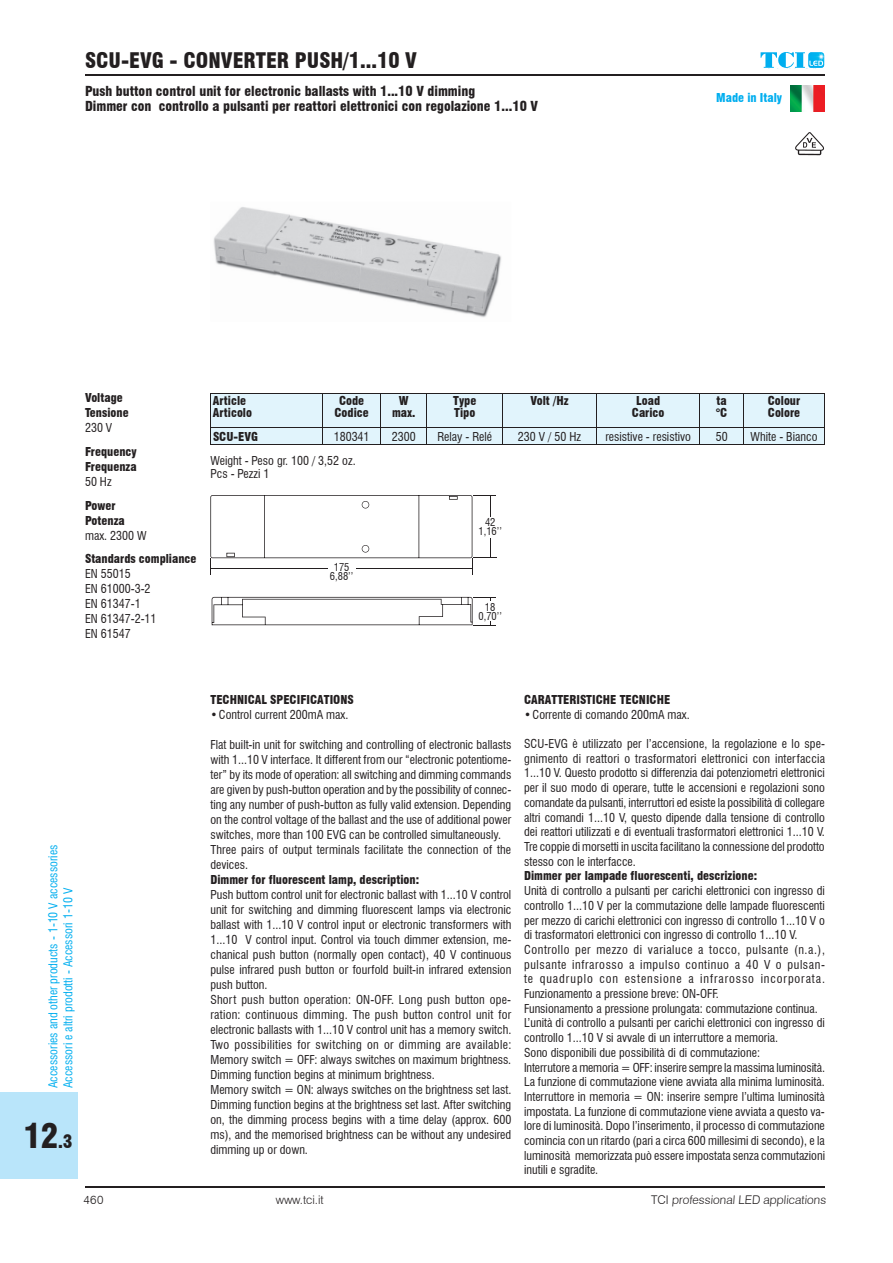
<style>
.page{position:relative;width:893px;height:1263px;background:#fff}
.page>*{position:absolute;margin:0;border:0;box-sizing:border-box;transform-origin:0 0}
.t1{font:900 condensed 33px "Swiss 721 BT";color:#231f20}
.t2{font:900 condensed 21px "Swiss 721 BT";color:#231f20}
.t3{font:900 condensed 13.5px/15px "Swiss 721 BT";color:#231f20}
.t4{font:condensed 12px/15px "Swiss 721 BT";color:#231f20}
.t5{font:900 condensed 12px/12px "Swiss 721 BT";color:#231f20}
.t6{font:condensed 12px/15px "Swiss 721 BT";color:#00aeef}
.t7{font:300 12px "Swiss 721 BT";color:#231f20}
.t8{font:900 condensed 12px "Swiss 721 BT";color:#00aeef}
.t9{font:condensed 10.5px/9px "Swiss 721 BT";color:#231f20;text-align:center}
.s1{font-size:18px}
</style>
<div class="page">
<hr style="left:85px;top:1186px;width:740px;height:2px;background:#231f20">
<hr style="left:85px;top:74px;width:740px;height:2px;background:#231f20">
<img style="left:823px;top:53px;width:1px;height:14px">
<svg style="left:761px;top:52px;width:62px;height:16px"></svg>
<div style="left:0;top:1092px;width:77px;height:87px;background:#b9e5fa"></div>
<img style="left:790px;top:85px;width:35px;height:26px">
<hr style="left:210px;top:393px;width:113px;height:1px;background:#231f20">
<hr style="left:323px;top:393px;width:58px;height:1px;background:#231f20">
<hr style="left:381px;top:393px;width:46px;height:1px;background:#231f20">
<hr style="left:427px;top:393px;width:76px;height:1px;background:#231f20">
<hr style="left:503px;top:393px;width:93px;height:1px;background:#231f20">
<hr style="left:596px;top:393px;width:104px;height:1px;background:#231f20">
<hr style="left:700px;top:393px;width:44px;height:1px;background:#231f20">
<hr style="left:744px;top:393px;width:81px;height:1px;background:#231f20">
<div style="left:210px;top:394px;width:615px;height:50px;background:#e1f4fc"></div>
<hr style="left:210px;top:427px;width:113px;height:1px;background:#231f20">
<hr style="left:323px;top:427px;width:58px;height:1px;background:#231f20">
<hr style="left:381px;top:427px;width:46px;height:1px;background:#231f20">
<hr style="left:427px;top:427px;width:76px;height:1px;background:#231f20">
<hr style="left:503px;top:427px;width:93px;height:1px;background:#231f20">
<hr style="left:596px;top:427px;width:104px;height:1px;background:#231f20">
<hr style="left:700px;top:427px;width:44px;height:1px;background:#231f20">
<hr style="left:210px;top:444px;width:113px;height:1px;background:#231f20">
<hr style="left:323px;top:444px;width:58px;height:1px;background:#231f20">
<hr style="left:381px;top:444px;width:46px;height:1px;background:#231f20">
<hr style="left:427px;top:444px;width:76px;height:1px;background:#231f20">
<hr style="left:503px;top:444px;width:93px;height:1px;background:#231f20">
<hr style="left:596px;top:444px;width:104px;height:1px;background:#231f20">
<hr style="left:700px;top:444px;width:44px;height:1px;background:#231f20">
<hr style="left:744px;top:427px;width:80px;height:1px;background:#231f20">
<hr style="left:744px;top:444px;width:81px;height:1px;background:#231f20">
<img style="left:795px;top:132px;width:29px;height:23px">
<img style="left:213px;top:207px;width:145px;height:85px">
<img style="left:358px;top:227px;width:143px;height:91px">
<svg style="left:210px;top:495px;width:286px;height:80px"></svg>
<svg style="left:212px;top:597px;width:284px;height:29px"></svg>
<h2 class="t2" style="left:85px;top:48px;width:333px">SCU-EVG - CONVERTER PUSH/1...10 V</h2>
<p class="t3" style="left:85px;top:83px;width:454px">Push button control unit for electronic ballasts with 1...10 V dimming<br>Dimmer con controllo a pulsanti per reattori elettronici con regolazione 1...10 V</p>
<p class="t8" style="left:716px;top:91px;width:68px">Made in Italy</p>
<p class="t5" style="left:85px;top:391px;width:45px;line-height:15px">Voltage<br>Tensione</p>
<p class="t4" style="left:85px;top:421px;width:29px">230 V</p>
<p class="t5" style="left:85px;top:444px;width:53px;line-height:15px">Frequency<br>Frequenza</p>
<p class="t4" style="left:85px;top:474px;width:28px">50 Hz</p>
<p class="t5" style="left:85px;top:498px;width:41px;line-height:15px">Power<br>Potenza</p>
<p class="t4" style="left:85px;top:528px;width:63px">max. 2300 W</p>
<p class="t5" style="left:85px;top:553px;width:113px">Standards compliance</p>
<p class="t4" style="left:85px;top:566px;width:73px">EN 55015<br>EN 61000-3-2<br>EN 61347-1<br>EN 61347-2-11<br>EN 61547</p>
<p class="t5" style="left:213px;top:395px;width:41px">Article<br>Articolo</p>
<p class="t5" style="left:334px;top:395px;width:36px;text-align:center">Code<br>Codice</p>
<p class="t5" style="left:392px;top:395px;width:25px;text-align:center">W max.</p>
<p class="t5" style="left:453px;top:395px;width:25px">Type<br>Tipo</p>
<p class="t5" style="left:530px;top:395px;width:39px">Volt /Hz</p>
<p class="t5" style="left:632px;top:395px;width:34px;text-align:center">Load<br>Carico</p>
<p class="t5" style="left:716px;top:395px;width:13px">ta °C</p>
<p class="t5" style="left:768px;top:395px;width:34px">Colour<br>Colore</p>
<p class="t5" style="left:213px;top:430px;width:47px">SCU-EVG</p>
<p class="t4" style="left:334px;top:429px;width:37px">180341</p>
<p class="t4" style="left:392px;top:429px;width:25px">2300</p>
<p class="t4" style="left:437px;top:429px;width:56px">Relay - Relé</p>
<p class="t4" style="left:518px;top:429px;width:65px">230 V / 50 Hz</p>
<p class="t4" style="left:605px;top:429px;width:87px">resistive - resistivo</p>
<p class="t4" style="left:716px;top:429px;width:13px">50</p>
<p class="t4" style="left:751px;top:429px;width:68px">White - Bianco</p>
<p class="t4" style="left:210px;top:454px;width:147px;line-height:13.5px">Weight - Peso gr. 100 / 3,52 oz.<br>Pcs - Pezzi 1</p>
<p class="t9" style="left:330px;top:563px;width:25px">175<br>6,88’’</p>
<p class="t9" style="left:478px;top:518px;width:25px">42<br>1,16’’</p>
<p class="t9" style="left:478px;top:602px;width:25px">18<br>0,70’’</p>
<p class="t6" style="left:46px;top:1088px;width:245px;rotate:-90deg">Accessories and other products - 1-10 V accessories<br>Accessori e altri prodotti - Accessori 1-10 V</p>
<h1 class="t1" style="left:24px;top:1116px;width:51px">12<span class="s1">.3</span></h1>
<p class="t5" style="left:210px;top:694px;width:145px">TECHNICAL SPECIFICATIONS</p>
<p class="t4" style="left:210px;top:707px;width:139px">• Control current 200mA max.</p>
<p class="t4" style="left:210px;top:737px;width:302px">Flat built-in unit for switching and controlling of electronic ballasts with 1...10 V interface. It different from our “electronic potentiome&shy;ter” by its mode of operation: all switching and dimming commands are given by push-button operation and by the possibility of connec&shy;ting any number of push-button as fully valid extension. Depending on the control voltage of the ballast and the use of additional power switches, more than 100 EVG can be controlled simultaneously.<br>Three pairs of output terminals facilitate the connection of the devices.</p>
<p class="t5" style="left:210px;top:874px;width:210px">Dimmer for fluorescent lamp, description:</p>
<p class="t4" style="left:210px;top:887px;width:302px">Push buttom control unit for electronic ballast with 1...10 V control unit for switching and dimming fluorescent lamps via electronic ballast with 1...10 V control input or electronic transformers with 1...10 V control input. Control via touch dimmer extension, me&shy;chanical push button (normally open contact), 40 V continuous pulse infrared push button or fourfold built-in infrared extension push button.<br>Short push button operation: ON-OFF. Long push button ope&shy;ration: continuous dimming. The push button control unit for electronic ballasts with 1...10 V control unit has a memory switch.<br>Two possibilities for switching on or dimming are available:<br>Memory switch = OFF: always switches on maximum brightness.<br>Dimming function begins at minimum brightness.<br>Memory switch = ON: always switches on the brightness set last.<br>Dimming function begins at the brightness set last. After switching on, the dimming process begins with a time delay (approx. 600 ms), and the memorised brightness can be without any undesired dimming up or down.</p>
<p class="t5" style="left:524px;top:694px;width:148px">CARATTERISTICHE TECNICHE</p>
<p class="t4" style="left:524px;top:707px;width:167px">• Corrente di comando 200mA max.</p>
<p class="t4" style="left:524px;top:736px;width:302px;text-align:justify">SCU-EVG è utilizzato per l’accensione, la regolazione e lo spe&shy;gnimento di reattori o trasformatori elettronici con interfaccia 1...10 V. Questo prodotto si differenzia dai potenziometri elettronici per il suo modo di operare, tutte le accensioni e regolazioni sono comandate da pulsanti, interruttori ed esiste la possibilità di collegare altri comandi 1...10 V, questo dipende dalla tensione di controllo dei reattori utilizzati e di eventuali trasformatori elettronici 1...10 V.<br>Tre coppie di morsetti in uscita facilitano la connessione del prodotto stesso con le interfacce.</p>
<p class="t5" style="left:524px;top:870px;width:235px">Dimmer per lampade fluorescenti, descrizione:</p>
<p class="t4" style="left:524px;top:883px;width:302px">Unità di controllo a pulsanti per carichi elettronici con ingresso di controllo 1...10 V per la commutazione delle lampade fluorescenti per mezzo di carichi elettronici con ingresso di controllo 1...10 V o di trasformatori elettronici con ingresso di controllo 1...10 V.<br>Controllo per mezzo di varialuce a tocco, pulsante (n.a.), pulsante infrarosso a impulso continuo a 40 V o pulsan&shy;te quadruplo con estensione a infrarosso incorporata.<br>Funzionamento a pressione breve: ON-OFF.<br>Funsionamento a pressione prolungata: commutazione continua.<br>L’unità di controllo a pulsanti per carichi elettronici con ingresso di controllo 1...10 V si avvale di un interruttore a memoria.<br>Sono disponibili due possibilità di di commutazione:<br>Interrutore a memoria = OFF: inserire sempre la massima luminosità.<br>La funzione di commutazione viene avviata alla minima luminosità.<br>Interruttore in memoria = ON: inserire sempre l’ultima luminosità impostata. La funzione di commutazione viene avviata a questo va&shy;lore di luminosità. Dopo l’inserimento, il processo di commutazione comincia con un ritardo (pari a circa 600 millesimi di secondo), e la luminosità memorizzata può essere impostata senza commutazioni inutili e sgradite.</p>
<p class="t7" style="left:83px;top:1192px;width:22px">460</p>
<p class="t7" style="left:276px;top:1192px;width:50px">www.tci.it</p>
<p class="t7" style="left:651px;top:1192px;width:177px">TCI professional LED applications</p>
</div>
